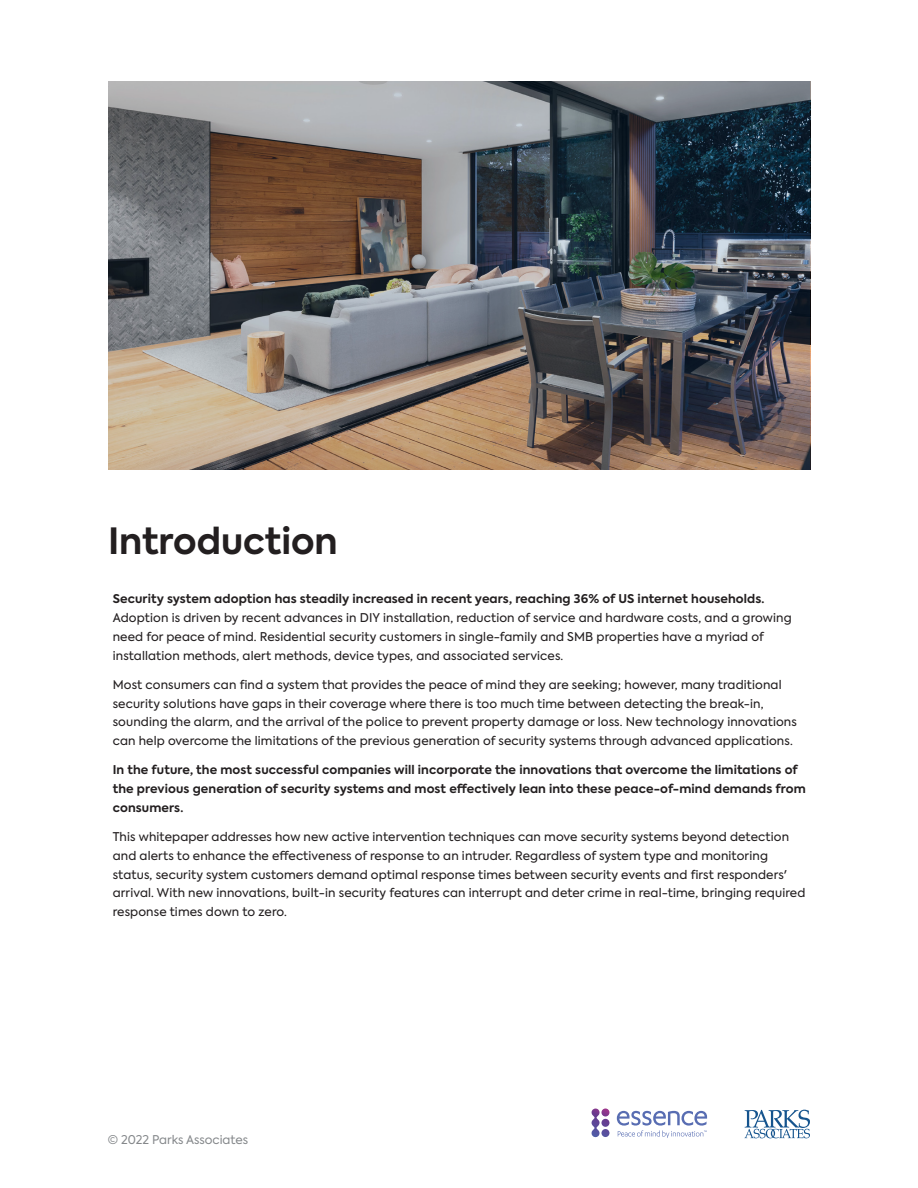
<style>
.page{position:relative;width:918px;height:1188px;background:#fff}
.page>*{position:absolute;margin:0;border:0;box-sizing:border-box;transform-origin:0 0}
.Header_-_Main{font:700 36px "Axiforma";color:#231f20}
.Body_Copy{font:12px/18.8px "Axiforma";letter-spacing:.01em;color:#231f20}
.Body_Copy-2{font:700 12px/18.8px "Axiforma";letter-spacing:.01em;color:#231f20}
.t1{font:12px "Axiforma";color:#85888b}
.s1{font-weight:700}
</style>
<div class="page">
<img style="left:108px;top:81px;width:702px;height:389px">
<svg style="left:744px;top:1110px;width:66px;height:28px"></svg>
<svg style="left:617px;top:1111px;width:90px;height:27px"></svg>
<svg style="left:591px;top:1108px;width:18px;height:30px"></svg>
<p class="Header_-_Main" style="left:108px;top:516px;width:231px">Introduction</p>
<p class="Body_Copy" style="left:113px;top:590px;width:681px"><span class="s1">Security system adoption has steadily increased in recent years, reaching 36% of US internet households.<br></span>Adoption is driven by recent advances in DIY installation, reduction of service and hardware costs, and a growing need for peace of mind. Residential security customers in single-family and SMB properties have a myriad of installation methods, alert methods, device types, and associated services.</p>
<p class="Body_Copy" style="left:113px;top:675px;width:686px">Most consumers can find a system that provides the peace of mind they are seeking; however, many traditional security solutions have gaps in their coverage where there is too much time between detecting the break-in, sounding the alarm, and the arrival of the police to prevent property damage or loss. New technology innovations can help overcome the limitations of the previous generation of security systems through advanced applications.</p>
<p class="Body_Copy-2" style="left:113px;top:761px;width:695px">In the future, the most successful companies will incorporate the innovations that overcome the limitations of the previous generation of security systems and most effectively lean into these peace-of-mind demands from consumers.</p>
<p class="Body_Copy" style="left:113px;top:827px;width:694px">This whitepaper addresses how new active intervention techniques can move security systems beyond detection and alerts to enhance the effectiveness of response to an intruder. Regardless of system type and monitoring status, security system customers demand optimal response times between security events and first responders' arrival. With new innovations, built-in security features can interrupt and deter crime in real-time, bringing required response times down to zero.</p>
<p class="t1" style="left:108px;top:1132px;width:142px">© 2022 Parks Associates</p>
</div>
